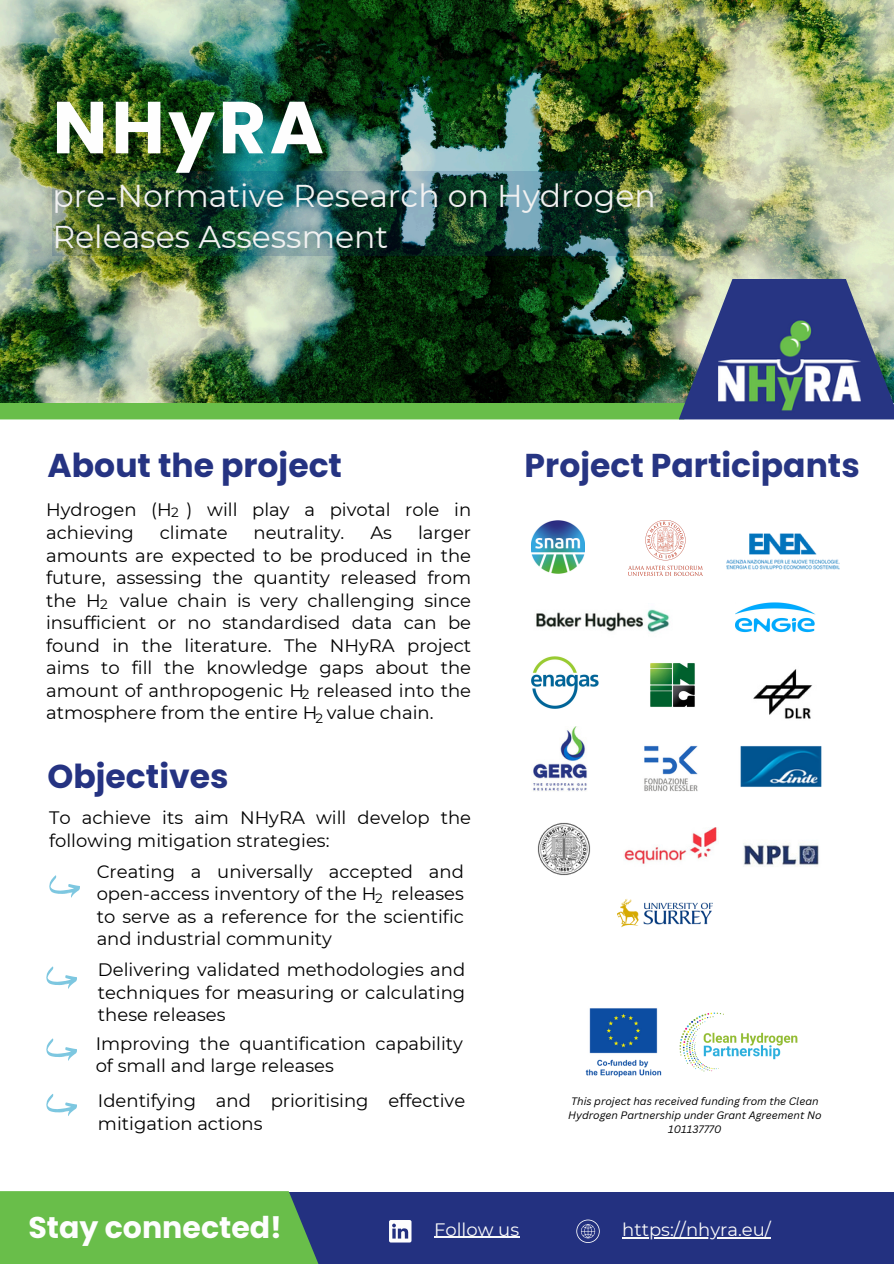
<style>
.page{position:relative;width:894px;height:1264px;background:#fff}
.page>*{position:absolute;margin:0;border:0;box-sizing:border-box;transform-origin:0 0}
.t1{font:700 73.5px "Poppins";letter-spacing:.045em;color:#fefefe}
.t2{font:700 33px "Poppins";color:#253382}
.t3{font:700 33px "Poppins";color:#273583}
.t4{font:31.5px/40.5px "Montserrat";color:#f1f1f1}
.t5{font:700 30px "Poppins";color:#fefefe}
.t6{font:18px/22.5px "Montserrat";color:#000}
.t7{font:18px "Montserrat";color:#fafafa}
.t8{font:13.5px "Montserrat";color:#000}
.t9{font:italic 10.5px/14px "Canva Sans";color:#000;text-align:center}
</style>
<div class="page">
<div style="left:208px;top:1191px;width:685px;height:72px;background:#233180"></div>
<svg style="left:0;top:1191px;width:452px;height:72px;fill:#69be4a"></svg>
<svg style="left:576px;top:1219px;width:23px;height:23px"></svg>
<div style="left:0;top:402px;width:678px;height:17px;background:#69be4a"></div>
<img style="left:0;top:0;width:893px;height:402px">
<svg style="left:678px;top:279px;width:215px;height:140px;background:#5f6e8e"></svg>
<img style="left:753px;top:669px;width:60px;height:50px">
<img style="left:537px;top:822px;width:54px;height:54px">
<img style="left:624px;top:827px;width:93px;height:37px">
<img style="left:617px;top:899px;width:95px;height:29px">
<img style="left:743px;top:844px;width:76px;height:23px">
<img style="left:531px;top:656px;width:67px;height:52px">
<img style="left:650px;top:663px;width:45px;height:44px">
<img style="left:726px;top:533px;width:112px;height:36px">
<img style="left:735px;top:602px;width:79px;height:30px">
<img style="left:536px;top:609px;width:134px;height:24px">
<img style="left:531px;top:520px;width:53px;height:53px">
<img style="left:533px;top:726px;width:54px;height:65px">
<img style="left:644px;top:745px;width:54px;height:46px">
<img style="left:740px;top:746px;width:82px;height:41px">
<img style="left:628px;top:520px;width:74px;height:55px">
<img style="left:585px;top:1008px;width:77px;height:69px">
<img style="left:679px;top:1012px;width:119px;height:60px">
<svg style="left:389px;top:1219px;width:22px;height:23px"></svg>
<img style="left:52px;top:172px;width:621px;height:84px">
<img style="left:718px;top:319px;width:141px;height:97px">
<hr style="left:622px;top:1237px;width:148px;height:1px;background:#fafafa">
<hr style="left:434px;top:1236px;width:85px;height:1px;background:#fafafa">
<svg style="left:46px;top:966px;width:31px;height:22px"></svg>
<svg style="left:49px;top:875px;width:31px;height:22px"></svg>
<svg style="left:46px;top:1038px;width:31px;height:22px"></svg>
<svg style="left:46px;top:1094px;width:31px;height:22px"></svg>
<p class="t1" style="left:52px;top:76px;width:273px">NHyRA</p>
<p class="t4" style="left:52px;top:176px;width:604px">pre-Normative Research on Hydrogen<br>Releases Assessment</p>
<p class="t2" style="left:48px;top:442px;width:296px">About the project</p>
<p class="t6" style="left:46px;top:499px;width:426px">Hydrogen (H ) will play a pivotal role in achieving</p>
<p class="t8" style="left:171px;top:503px;width:9px">2</p>
<p class="t6" style="left:46px;top:521px;width:426px;text-align:justify;text-indent:372px">larger amounts are expected to be produced in the future, assessing the quantity released from the H value chain is very challenging since insufficient or no standardised data can be found in the literature. The NHyRA project aims to fill the knowledge gaps about the amount of anthropogenic H released into the atmosphere from the entire H value chain.</p>
<p class="t6" style="left:160px;top:521px;width:69px">climate</p>
<p class="t6" style="left:253px;top:521px;width:92px">neutrality.</p>
<p class="t6" style="left:370px;top:521px;width:23px">As</p>
<p class="t8" style="left:100px;top:596px;width:9px">2</p>
<p class="t8" style="left:302px;top:686px;width:9px">2</p>
<p class="t8" style="left:315px;top:709px;width:9px">2</p>
<p class="t2" style="left:48px;top:753px;width:182px">Objectives</p>
<p class="t6" style="left:49px;top:806px;width:423px">To achieve its aim NHyRA will develop the following mitigation strategies:</p>
<p class="t6" style="left:97px;top:860px;width:368px;text-align:justify">Creating a universally accepted and open-access inventory of the H releases to serve as a reference for the scientific and industrial community</p>
<p class="t8" style="left:375px;top:890px;width:9px">2</p>
<p class="t6" style="left:98px;top:958px;width:368px;text-align:justify">Delivering validated methodologies and techniques for measuring or calculating these releases</p>
<p class="t6" style="left:96px;top:1032px;width:368px">Improving the quantification capability of small and large releases</p>
<p class="t6" style="left:98px;top:1089px;width:368px">Identifying and prioritising effective mitigation actions</p>
<h4 class="t3" style="left:524px;top:442px;width:336px">Project Participants</h4>
<h2 class="t9" style="left:568px;top:1093px;width:255px">This project has received funding from the Clean<br>Hydrogen Partnership under Grant Agreement No<br>101137770</h2>
<p class="t5" style="left:28px;top:1206px;width:255px">Stay connected!</p>
<p class="t7" style="left:434px;top:1218px;width:87px">Follow us</p>
<p class="t7" style="left:622px;top:1218px;width:150px">https://nhyra.eu/</p>
</div>
